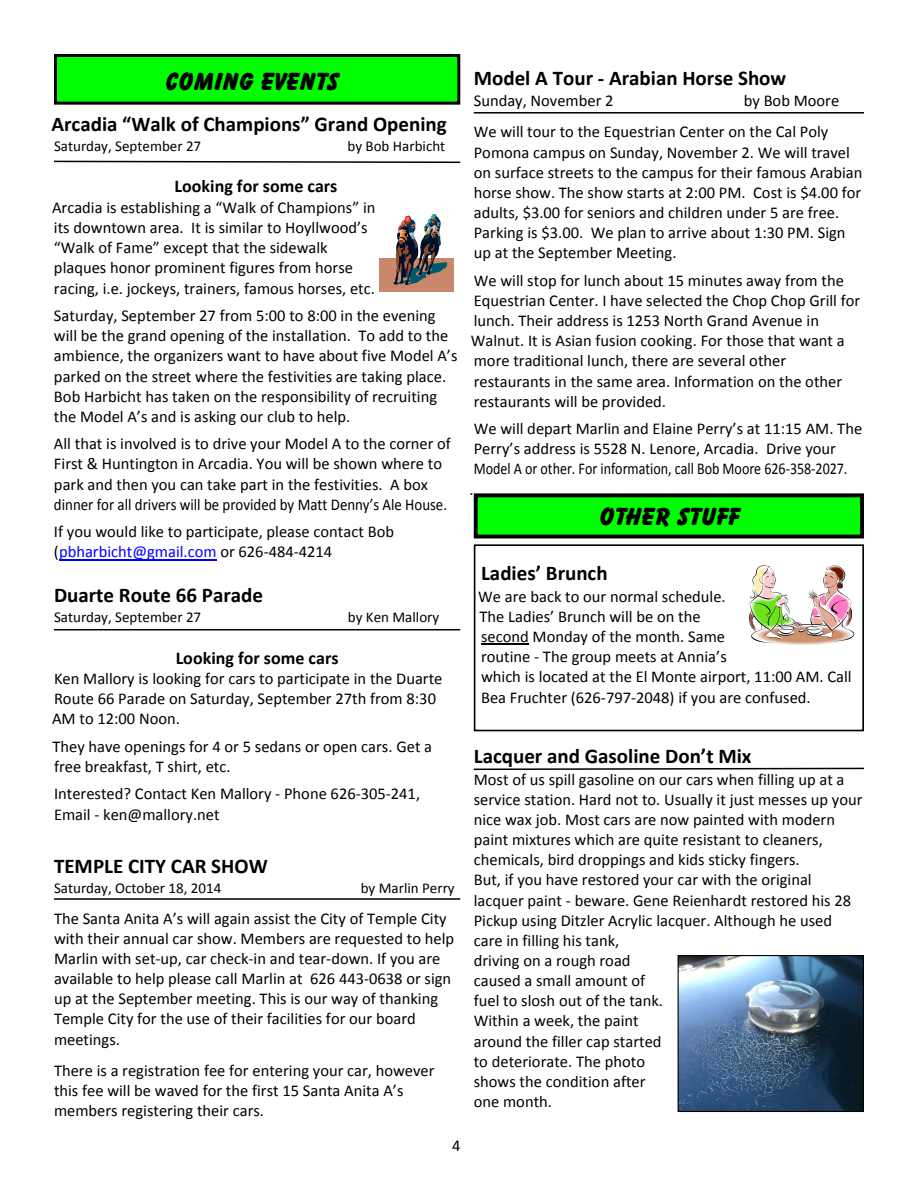
<style>
.page{position:relative;width:918px;height:1188px;background:#fff}
.page>*{position:absolute;margin:0;border:0;box-sizing:border-box;transform-origin:0 0}
.t1{font:24px "Balloonist SF Bold";color:#000}
.t2{font:700 21px "Calibri";color:#000}
.t3{font:700 18px "Calibri";color:#000}
.t4{font:16.5px/20.1px "Calibri";color:#000}
.t5{font:15px "Calibri";color:#000}
.s1{color:#00f}
</style>
<div class="page">
<div style="left:54px;top:54px;width:406px;height:51px;background:#0f0;border:3px solid #000"></div>
<hr style="left:59px;top:559px;width:158px;height:1px;background:#00f">
<div style="left:379px;top:258px;width:75px;height:34px;background:#c9876b"></div>
<img style="left:393px;top:214px;width:54px;height:71px">
<div style="left:474px;top:493px;width:390px;height:45px;background:#0f0;border:4px solid #000"></div>
<div style="left:474px;top:544px;width:390px;height:187px;border:2px solid #000"></div>
<hr style="left:481px;top:644px;width:48px;height:1px;background:#000">
<img style="left:748px;top:565px;width:106px;height:80px">
<img style="left:680px;top:957px;width:182px;height:153px">
<div style="left:678px;top:955px;width:186px;height:157px;border:1px solid #000"></div>
<svg style="left:54px;top:160px;width:407px;height:4px"></svg>
<hr style="left:54px;top:629px;width:406px;height:1px;background:#000">
<hr style="left:54px;top:898px;width:406px;height:2px;background:#000">
<hr style="left:474px;top:112px;width:390px;height:2px;background:#000">
<svg style="left:473px;top:767px;width:391px;height:4px"></svg>
<h1 class="t1" style="left:163px;top:72px;width:176px">COMING EVENTS</h1>
<p class="t2" style="left:51px;top:115px;width:397px">Arcadia “Walk of Champions” Grand Opening</p>
<p class="t5" style="left:54px;top:139px;width:149px">Saturday, September 27</p>
<p class="t5" style="left:347px;top:139px;width:99px">by Bob Harbicht</p>
<p class="t3" style="left:175px;top:179px;width:164px">Looking for some cars</p>
<p class="t4" style="left:52px;top:199px;width:325px">Arcadia is establishing a “Walk of Champions” in its downtown area. It is similar to Hoyllwood’s “Walk of Fame” except that the sidewalk plaques honor prominent figures from horse racing, i.e. jockeys, trainers, famous horses, etc.</p>
<p class="t4" style="left:54px;top:307px;width:405px">Saturday, September 27 from 5:00 to 8:00 in the evening will be the grand opening of the installation. To add to the ambience, the organizers want to have about five Model A’s parked on the street where the festivities are taking place.<br>Bob Harbicht has taken on the responsibility of recruiting the Model A’s and is asking our club to help.</p>
<p class="t4" style="left:54px;top:435px;width:399px">All that is involved is to drive your Model A to the corner of First &amp; Huntington in Arcadia. You will be shown where to park and then you can take part in the festivities. A box dinner for all drivers will be provided by Matt Denny’s Ale House.</p>
<p class="t4" style="left:54px;top:523px;width:342px">If you would like to participate, please contact Bob (<span class="s1">pbharbicht@gmail.com</span> or 626-484-4214</p>
<p class="t2" style="left:54px;top:586px;width:211px">Duarte Route 66 Parade</p>
<p class="t5" style="left:54px;top:611px;width:149px">Saturday, September 27</p>
<p class="t5" style="left:348px;top:611px;width:93px">by Ken Mallory</p>
<p class="t3" style="left:176px;top:650px;width:164px">Looking for some cars</p>
<p class="t4" style="left:52px;top:670px;width:392px">Ken Mallory is looking for cars to participate in the Duarte<br>Route 66 Parade on Saturday, September 27th from 8:30<br>AM to 12:00 Noon.</p>
<p class="t4" style="left:52px;top:738px;width:381px">They have openings for 4 or 5 sedans or open cars. Get a free breakfast, T shirt, etc.</p>
<p class="t4" style="left:54px;top:785px;width:368px">Interested? Contact Ken Mallory - Phone 626-305-241,<br>Email - ken@mallory.net</p>
<p class="t2" style="left:54px;top:857px;width:215px">TEMPLE CITY CAR SHOW</p>
<p class="t5" style="left:54px;top:882px;width:169px">Saturday, October 18, 2014</p>
<p class="t5" style="left:361px;top:882px;width:96px">by Marlin Perry</p>
<p class="t4" style="left:54px;top:909px;width:402px">The Santa Anita A’s will again assist the City of Temple City with their annual car show. Members are requested to help Marlin with set-up, car check-in and tear-down. If you are available to help please call Marlin at 626 443-0638 or sign up at the September meeting. This is our way of thanking Temple City for the use of their facilities for our board meetings.</p>
<p class="t4" style="left:54px;top:1062px;width:382px">There is a registration fee for entering your car, however this fee will be waved for the first 15 Santa Anita A’s members registering their cars.</p>
<p class="t4" style="left:452px;top:1136px;width:10px">4</p>
<p class="t2" style="left:474px;top:69px;width:314px">Model A Tour - Arabian Horse Show</p>
<p class="t4" style="left:474px;top:92px;width:141px">Sunday, November 2</p>
<p class="t4" style="left:474px;top:86px;width:367px;line-height:31.2px;text-indent:270px">by Bob Moore<br>We will tour to the Equestrian Center on the Cal Poly</p>
<p class="t4" style="left:474px;top:143px;width:390px">Pomona campus on Sunday, November 2. We will travel on surface streets to the campus for their famous Arabian horse show. The show starts at 2:00 PM. Cost is $4.00 for adults, $3.00 for seniors and children under 5 are free.<br>Parking is $3.00. We plan to arrive about 1:30 PM. Sign up at the September Meeting.</p>
<p class="t4" style="left:471px;top:272px;width:391px">We will stop for lunch about 15 minutes away from the Equestrian Center. I have selected the Chop Chop Grill for lunch. Their address is 1253 North Grand Avenue in Walnut. It is Asian fusion cooking. For those that want a more traditional lunch, there are several other restaurants in the same area. Information on the other restaurants will be provided.</p>
<p class="t4" style="left:474px;top:420px;width:390px">We will depart Marlin and Elaine Perry’s at 11:15 AM. The<br>Perry’s address is 5528 N. Lenore, Arcadia. Drive your<br>Model A or other. For information, call Bob Moore 626-358-2027.</p>
<p class="t4" style="left:470px;top:480px;width:6px">.</p>
<h1 class="t1" style="left:597px;top:507px;width:142px">OTHER STUFF</h1>
<p class="t2" style="left:481px;top:565px;width:128px">Ladies’ Brunch</p>
<p class="t4" style="left:478px;top:588px;width:375px">We are back to our normal schedule.<br>The Ladies’ Brunch will be on the<br>second Monday of the month. Same<br>routine - The group meets at Annia’s<br>which is located at the El Monte airport, 11:00 AM. Call Bea Fruchter (626-797-2048) if you are confused.</p>
<p class="t2" style="left:474px;top:747px;width:279px">Lacquer and Gasoline Don’t Mix</p>
<p class="t4" style="left:474px;top:770px;width:390px">Most of us spill gasoline on our cars when filling up at a service station. Hard not to. Usually it just messes up your nice wax job. Most cars are now painted with modern paint mixtures which are quite resistant to cleaners, chemicals, bird droppings and kids sticky fingers.<br>But, if you have restored your car with the original lacquer paint - beware. Gene Reienhardt restored his 28<br>Pickup using Ditzler Acrylic lacquer. Although he used care in filling his tank,<br>driving on a rough road<br>caused a small amount of<br>fuel to slosh out of the tank.<br>Within a week, the paint<br>around the filler cap started<br>to deteriorate. The photo<br>shows the condition after<br>one month.</p>
</div>
